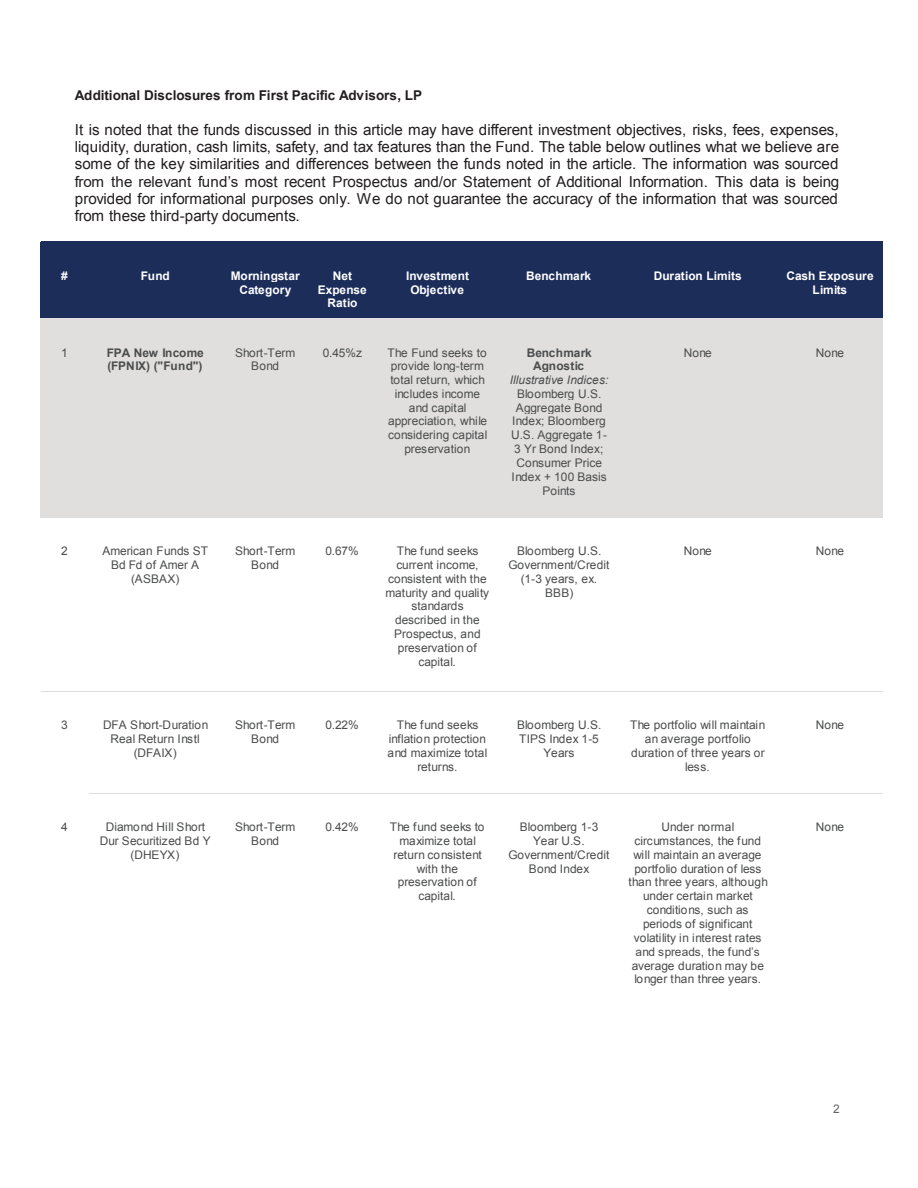
<style>
.page{position:relative;width:918px;height:1188px;background:#fff}
.page>*{position:absolute;margin:0;border:0;box-sizing:border-box;transform-origin:0 0}
.t1{font:15.15px/17.2px "Arial";letter-spacing:-.01em;color:#231f20;text-align:justify}
.t2{font:700 13.5px "Arial";color:#231f20}
.t3{font:11.85px/13.8px "Arial";color:#4b4c4d;text-align:center}
.t4{font:700 11.85px/14.1px "Arial";letter-spacing:-.005em;color:#fff;text-align:center}
.t5{font:700 11.85px/13.5px "Arial";letter-spacing:.005em;color:#4b4c4d}
.t6{font:italic 11.85px "Arial";color:#4b4c4d}
.t7{font:11.85px "Arial";color:#636366}
</style>
<div class="page">
<div style="left:41px;top:242px;width:48px;height:76px;background:#1c2d5a"></div>
<div style="left:89px;top:242px;width:133px;height:76px;background:#1c2d5a"></div>
<div style="left:222px;top:242px;width:87px;height:76px;background:#1c2d5a"></div>
<div style="left:309px;top:242px;width:67px;height:76px;background:#1c2d5a"></div>
<div style="left:376px;top:242px;width:124px;height:76px;background:#1c2d5a"></div>
<div style="left:500px;top:242px;width:119px;height:76px;background:#1c2d5a"></div>
<div style="left:619px;top:242px;width:158px;height:76px;background:#1c2d5a"></div>
<div style="left:777px;top:242px;width:106px;height:76px;background:#1c2d5a"></div>
<div style="left:41px;top:318px;width:48px;height:199px;background:#e0dfde"></div>
<div style="left:89px;top:318px;width:133px;height:199px;background:#e0dfde"></div>
<div style="left:222px;top:318px;width:87px;height:199px;background:#e0dfde"></div>
<div style="left:309px;top:318px;width:67px;height:199px;background:#e0dfde"></div>
<div style="left:376px;top:318px;width:124px;height:199px;background:#e0dfde"></div>
<div style="left:500px;top:318px;width:119px;height:199px;background:#e0dfde"></div>
<div style="left:619px;top:318px;width:158px;height:199px;background:#e0dfde"></div>
<div style="left:777px;top:318px;width:106px;height:199px;background:#e0dfde"></div>
<hr style="left:41px;top:517px;width:48px;height:1px;background:#dcdddf">
<hr style="left:90px;top:517px;width:133px;height:1px;background:#dcdddf">
<hr style="left:223px;top:517px;width:86px;height:1px;background:#dcdddf">
<hr style="left:310px;top:517px;width:66px;height:1px;background:#dcdddf">
<hr style="left:377px;top:517px;width:123px;height:1px;background:#dcdddf">
<hr style="left:501px;top:517px;width:118px;height:1px;background:#dcdddf">
<hr style="left:619px;top:517px;width:158px;height:1px;background:#dcdddf">
<hr style="left:778px;top:517px;width:105px;height:1px;background:#dcdddf">
<hr style="left:41px;top:691px;width:48px;height:1px;background:#dcdddf">
<hr style="left:90px;top:691px;width:133px;height:1px;background:#dcdddf">
<hr style="left:223px;top:691px;width:86px;height:1px;background:#dcdddf">
<hr style="left:310px;top:691px;width:66px;height:1px;background:#dcdddf">
<hr style="left:377px;top:691px;width:123px;height:1px;background:#dcdddf">
<hr style="left:501px;top:691px;width:118px;height:1px;background:#dcdddf">
<hr style="left:619px;top:691px;width:158px;height:1px;background:#dcdddf">
<hr style="left:778px;top:691px;width:105px;height:1px;background:#dcdddf">
<hr style="left:89px;top:793px;width:134px;height:1px;background:#dcdddf">
<hr style="left:223px;top:793px;width:86px;height:1px;background:#dcdddf">
<hr style="left:310px;top:793px;width:66px;height:1px;background:#dcdddf">
<hr style="left:377px;top:793px;width:123px;height:1px;background:#dcdddf">
<hr style="left:501px;top:793px;width:118px;height:1px;background:#dcdddf">
<hr style="left:619px;top:793px;width:158px;height:1px;background:#dcdddf">
<hr style="left:778px;top:793px;width:105px;height:1px;background:#dcdddf">
<p class="t2" style="left:75px;top:86px;width:349px">Additional Disclosures from First Pacific Advisors, LP</p>
<p class="t1" style="left:75px;top:121px;width:766px">It is noted that the funds discussed in this article may have different investment objectives, risks, fees, expenses, liquidity, duration, cash limits, safety, and tax features than the Fund. The table below outlines what we believe are some of the key similarities and differences between the funds noted in the article. The information was sourced from the relevant fund’s most recent Prospectus and/or Statement of Additional Information. This data is being provided for informational purposes only. We do not guarantee the accuracy of the information that was sourced from these third-party documents.</p>
<p class="t4" style="left:61px;top:269px;width:8px">#</p>
<p class="t4" style="left:141px;top:269px;width:30px">Fund</p>
<p class="t4" style="left:231px;top:269px;width:70px">Morningstar<br>Category</p>
<p class="t4" style="left:318px;top:269px;width:50px">Net<br>Expense<br>Ratio</p>
<p class="t4" style="left:406px;top:269px;width:64px">Investment<br>Objective</p>
<p class="t4" style="left:526px;top:269px;width:66px">Benchmark</p>
<p class="t4" style="left:654px;top:269px;width:89px">Duration Limits</p>
<p class="t4" style="left:787px;top:269px;width:89px">Cash Exposure<br>Limits</p>
<p class="t3" style="left:61px;top:346px;width:8px">1</p>
<p class="t5" style="left:107px;top:346px;width:98px">FPA New Income (FPNIX) ("Fund")</p>
<p class="t3" style="left:235px;top:346px;width:62px">Short-Term<br>Bond</p>
<p class="t3" style="left:323px;top:346px;width:41px">0.45%z</p>
<p class="t3" style="left:388px;top:346px;width:101px">The Fund seeks to provide long-term total return, which includes income and capital appreciation, while considering capital preservation</p>
<p class="t5" style="left:527px;top:346px;width:66px;text-align:center">Benchmark<br>Agnostic</p>
<p class="t6" style="left:510px;top:372px;width:100px">Illustrative Indices:</p>
<p class="t3" style="left:511px;top:387px;width:97px">Bloomberg U.S.<br>Aggregate Bond<br>Index; Bloomberg<br>U.S. Aggregate 1-<br>3 Yr Bond Index;<br>Consumer Price<br>Index + 100 Basis<br>Points</p>
<p class="t3" style="left:684px;top:346px;width:30px">None</p>
<p class="t3" style="left:816px;top:346px;width:30px">None</p>
<p class="t3" style="left:61px;top:544px;width:8px">2</p>
<p class="t3" style="left:102px;top:544px;width:107px">American Funds ST<br>Bd Fd of Amer A (ASBAX)</p>
<p class="t3" style="left:235px;top:544px;width:62px">Short-Term<br>Bond</p>
<p class="t3" style="left:325px;top:544px;width:35px">0.67%</p>
<p class="t3" style="left:385px;top:544px;width:105px">The fund seeks current income, consistent with the maturity and quality standards described in the<br>Prospectus, and preservation of capital.</p>
<p class="t3" style="left:508px;top:544px;width:103px">Bloomberg U.S.<br>Government/Credit (1-3 years, ex.<br>BBB)</p>
<p class="t3" style="left:684px;top:544px;width:30px">None</p>
<p class="t3" style="left:816px;top:544px;width:30px">None</p>
<p class="t3" style="left:61px;top:718px;width:8px">3</p>
<p class="t3" style="left:103px;top:718px;width:107px">DFA Short-Duration<br>Real Return Instl (DFAIX)</p>
<p class="t3" style="left:235px;top:718px;width:62px">Short-Term<br>Bond</p>
<p class="t3" style="left:325px;top:718px;width:35px">0.22%</p>
<p class="t3" style="left:388px;top:718px;width:101px">The fund seeks inflation protection and maximize total returns.</p>
<p class="t3" style="left:517px;top:718px;width:86px">Bloomberg U.S.<br>TIPS Index 1-5<br>Years</p>
<p class="t3" style="left:630px;top:718px;width:137px">The portfolio will maintain an average portfolio duration of three years or less.</p>
<p class="t3" style="left:816px;top:718px;width:30px">None</p>
<p class="t3" style="left:61px;top:820px;width:8px">4</p>
<p class="t3" style="left:100px;top:820px;width:113px">Diamond Hill Short<br>Dur Securitized Bd Y (DHEYX)</p>
<p class="t3" style="left:235px;top:820px;width:62px">Short-Term<br>Bond</p>
<p class="t3" style="left:325px;top:820px;width:35px">0.42%</p>
<p class="t3" style="left:390px;top:820px;width:96px">The fund seeks to maximize total return consistent with the preservation of capital.</p>
<p class="t3" style="left:508px;top:820px;width:103px">Bloomberg 1-3<br>Year U.S.<br>Government/Credit<br>Bond Index</p>
<p class="t3" style="left:628px;top:820px;width:141px">Under normal circumstances, the fund will maintain an average portfolio duration of less than three years, although under certain market conditions, such as periods of significant volatility in interest rates and spreads, the fund’s average duration may be longer than three years.</p>
<p class="t3" style="left:816px;top:820px;width:30px">None</p>
<p class="t7" style="left:833px;top:1101px;width:8px">2</p>
</div>
